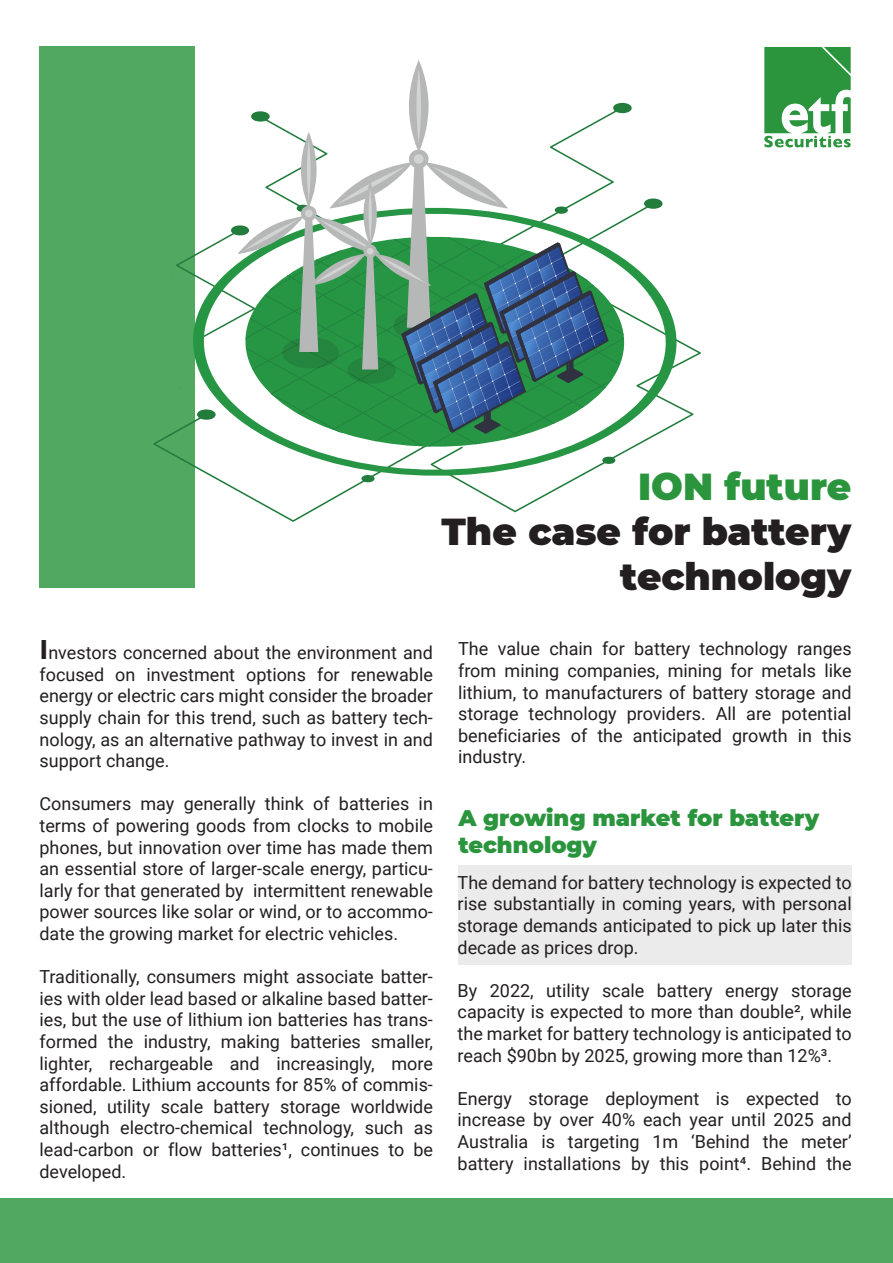
<style>
.page{position:relative;width:893px;height:1263px;background:#fff}
.page>*{position:absolute;margin:0;border:0;box-sizing:border-box;transform-origin:0 0}
.t1{font:900 37.5px/45px "Montserrat";color:#231f20;text-align:right}
.t2{font:900 37.5px "Montserrat";color:#2b953e}
.t3{font:900 22.5px/27px "Montserrat";color:#2b953e}
.t4{font:18px/21.6px "Roboto";color:#231f20;text-align:justify}
.s1{font-family:"Montserrat";font-weight:700;font-size:27px}
</style>
<div class="page">
<div style="left:458px;top:865px;width:393px;height:100px;background:#ecebeb"></div>
<div style="left:39px;top:46px;width:155px;height:542px;background:#51a860"></div>
<svg style="left:764px;top:47px;width:87px;height:100px"></svg>
<div style="left:0;top:1198px;width:892px;height:65px;background:#51a860"></div>
<svg style="left:633px;top:198px;width:67px;height:250px"></svg>
<svg style="left:409px;top:60px;width:20px;height:92px"></svg>
<svg style="left:416px;top:69px;width:5px;height:74px"></svg>
<svg style="left:153px;top:102px;width:480px;height:420px"></svg>
<h1 class="t2" style="left:638px;top:458px;width:215px">ION future</h1>
<h1 class="t1" style="left:441px;top:506px;width:412px">The case for battery technology</h1>
<p class="t4" style="left:39px;top:641px;width:395px"><span class="s1">I</span>nvestors concerned about the environment and focused on investment options for renewable energy or electric cars might consider the broader supply chain for this trend, such as battery tech&shy;nology, as an alternative pathway to invest in and support change.</p>
<p class="t4" style="left:39px;top:792px;width:395px">Consumers may generally think of batteries in terms of powering goods from clocks to mobile phones, but innovation over time has made them an essential store of larger-scale energy, particu&shy;larly for that generated by intermittent renewable power sources like solar or wind, or to accommo&shy;date the growing market for electric vehicles.</p>
<p class="t4" style="left:39px;top:965px;width:395px">Traditionally, consumers might associate batter&shy;ies with older lead based or alkaline based batter&shy;ies, but the use of lithium ion batteries has trans&shy;formed the industry, making batteries smaller, lighter, rechargeable and increasingly, more affordable. Lithium accounts for 85% of commis&shy;sioned, utility scale battery storage worldwide although electro-chemical technology, such as lead-carbon or flow batteries¹, continues to be developed.</p>
<p class="t4" style="left:458px;top:637px;width:395px">The value chain for battery technology ranges from mining companies, mining for metals like lithium, to manufacturers of battery storage and storage technology providers. All are potential beneficiaries of the anticipated growth in this industry.</p>
<p class="t3" style="left:458px;top:803px;width:362px">A growing market for battery technology</p>
<p class="t4" style="left:458px;top:871px;width:396px">The demand for battery technology is expected to rise substantially in coming years, with personal storage demands anticipated to pick up later this decade as prices drop.</p>
<p class="t4" style="left:458px;top:979px;width:396px">By 2022, utility scale battery energy storage capacity is expected to more than double², while the market for battery technology is anticipated to reach $90bn by 2025, growing more than 12%³.</p>
<p class="t4" style="left:458px;top:1087px;width:396px">Energy storage deployment is expected to increase by over 40% each year until 2025 and Australia is targeting 1m ‘Behind the meter’ battery installations by this point4. Behind the</p>
</div>
